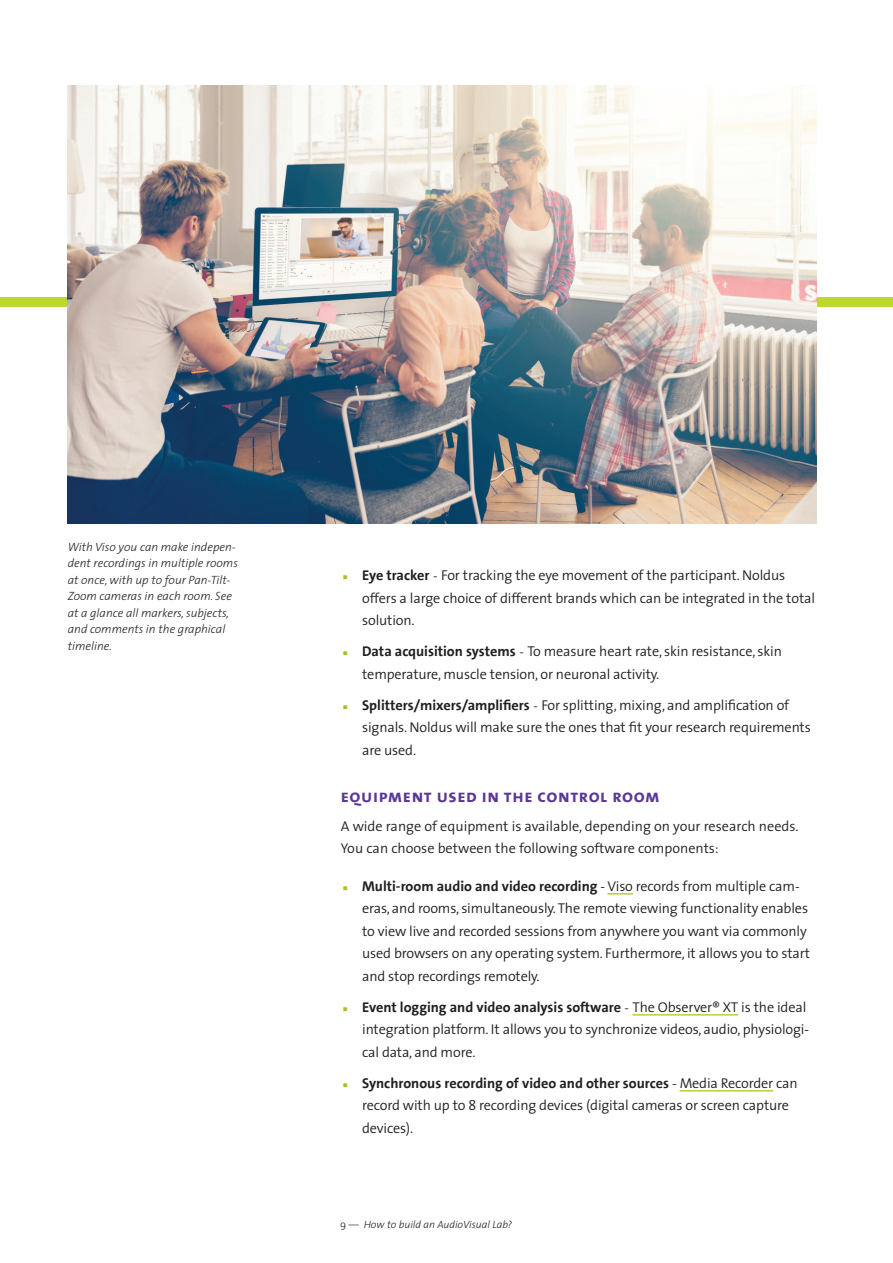
<style>
.page{position:relative;width:893px;height:1263px;background:#fff}
.page>*{position:absolute;margin:0;border:0;box-sizing:border-box;transform-origin:0 0}
.Paragraph_-_Subtitle{font:18px "The Sans Bold Caps";letter-spacing:.03em;color:#5b3896}
.Plain_text{font:300 14.25px/22.5px "The Sans";letter-spacing:-.01em;color:#231f20}
.t1{font:italic 300 12px/16.5px "The Sans";color:#231f20}
.t2{font:italic 300 10.5px "The Sans";color:#231f20}
.s1{font-family:"Comic Sans MS";font-weight:400;color:#aebc21}
.s2{font-weight:700}
.s3{font-family:"Minion Pro";font-weight:400}
.s4{font-style:normal}
</style>
<div class="page">
<div style="left:0;top:298px;width:893px;height:9px;background:#bed630"></div>
<svg style="left:608px;top:893px;width:25px;height:1px"></svg>
<hr style="left:633px;top:1014px;width:105px;height:1px;background:#b3d234">
<hr style="left:680px;top:1090px;width:93px;height:1px;background:#b3d234">
<img style="left:68px;top:85px;width:748px;height:438px">
<p class="t1" style="left:68px;top:538px;width:172px">With Viso you can make indepen&shy;dent recordings in multiple rooms at once, with up to four Pan-Tilt-<br>Zoom cameras in each room. See at a glance all markers, subjects, and comments in the graphical timeline.</p>
<p class="Plain_text" style="left:362px;top:564px;width:454px;text-indent:-21px"><span class="s1">▪</span> <span class="s2">Eye tracker</span> <span class="s3">-</span> For tracking the eye movement of the participant. Noldus offers a large choice of different brands which can be integrated in the total solution.</p>
<p class="Plain_text" style="left:362px;top:640px;width:421px;text-indent:-21px"><span class="s1">▪</span> <span class="s2">Data acquisition systems</span> <span class="s3">-</span> To measure heart rate, skin resistance, skin temperature, muscle tension, or neuronal activity.</p>
<p class="Plain_text" style="left:362px;top:693px;width:450px;text-indent:-21px"><span class="s1">▪</span> <span class="s2">Splitters/mixers/amplifiers</span> <span class="s3">-</span> For splitting, mixing, and amplification of signals. Noldus will make sure the ones that fit your research requirements are used.</p>
<p class="Paragraph_-_Subtitle" style="left:341px;top:784px;width:320px">equipment used in the control room</p>
<p class="Plain_text" style="left:341px;top:814px;width:459px">A wide range of equipment is available, depending on your research needs.<br>You can choose between the following software components:</p>
<p class="Plain_text" style="left:362px;top:874px;width:450px;text-indent:-21px"><span class="s1">▪</span> <span class="s2">Multi-room audio and video recording</span> - Viso records from multiple cam&shy;eras, and rooms, simultaneously. The remote viewing functionality enables to view live and recorded sessions from anywhere you want via commonly used browsers on any operating system. Furthermore, it allows you to start and stop recordings remotely.</p>
<p class="Plain_text" style="left:362px;top:995px;width:448px;text-indent:-21px"><span class="s1">▪</span> <span class="s2">Event logging and video analysis software</span> <span class="s3">-</span> The Observer® XT is the ideal integration platform. It allows you to synchronize videos, audio, physiologi&shy;cal data, and more.</p>
<p class="Plain_text" style="left:362px;top:1071px;width:437px;text-indent:-21px"><span class="s1">▪</span> <span class="s2">Synchronous recording of video and other sources</span> - Media Recorder can record with up to 8 recording devices (digital cameras or screen capture devices).</p>
<p class="t2" style="left:340px;top:1216px;width:174px"><span class="s4">9 —</span> How to build an AudioVisual Lab?</p>
</div>
